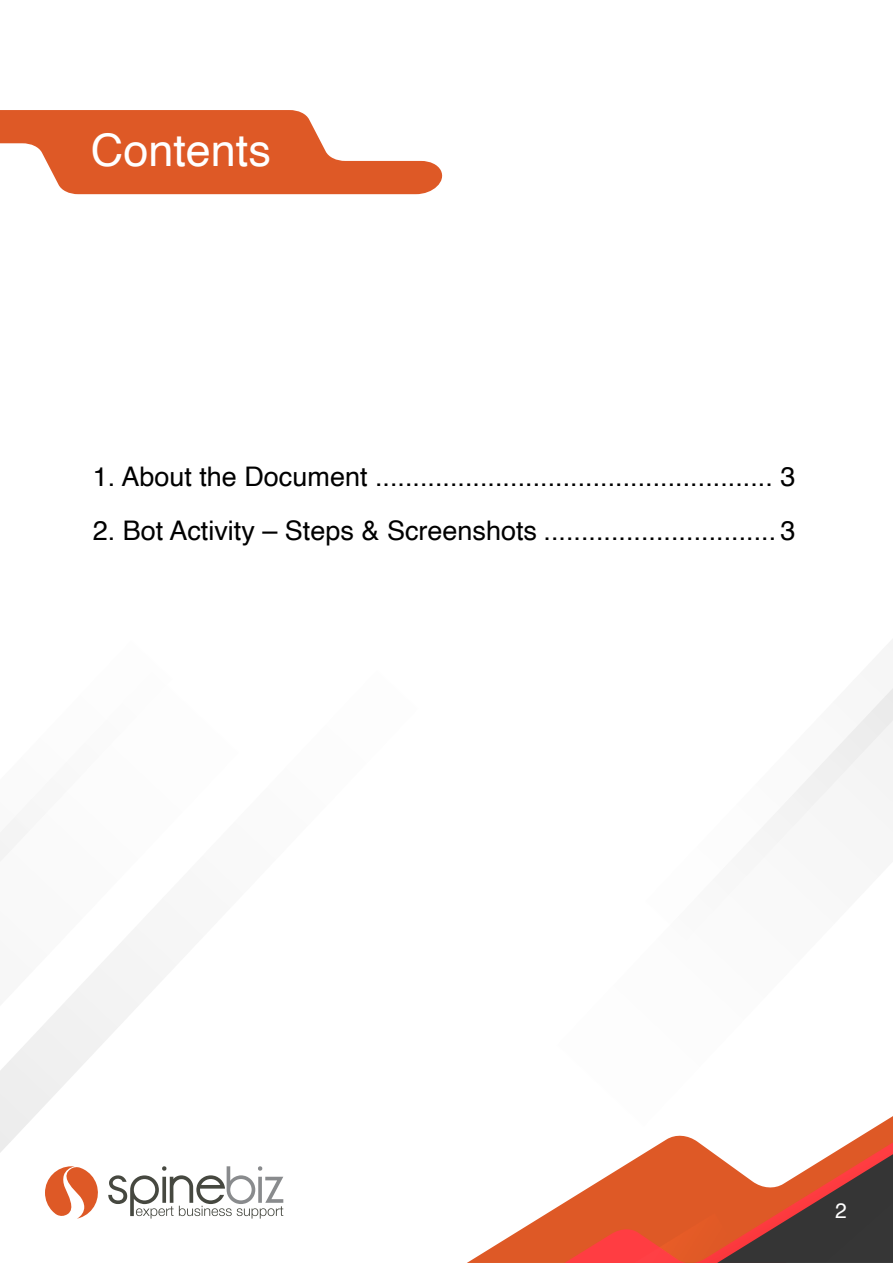
<style>
.page{position:relative;width:893px;height:1263px;background:#fff}
.page>*{position:absolute;margin:0;border:0;box-sizing:border-box;transform-origin:0 0}
.t1{font:45px "Helvetica";color:#fff}
.t2{font:27px "Helvetica";color:#000}
.t3{font:21px "Helvetica";color:#fff}
</style>
<div class="page">
<svg style="left:467px;top:1127px;width:426px;height:136px"></svg>
<svg style="left:504px;top:1142px;width:389px;height:121px"></svg>
<svg style="left:0;top:110px;width:443px;height:84px"></svg>
<svg style="left:762px;top:688px;width:131px;height:155px"></svg>
<svg style="left:0;top:818px;width:163px;height:327px"></svg>
<svg style="left:108px;top:1166px;width:175px;height:52px"></svg>
<svg style="left:45px;top:1166px;width:53px;height:52px"></svg>
<h1 class="t1" style="left:91px;top:115px;width:182px">Contents</h1>
<p class="t2" style="left:93px;top:456px;width:704px">1. About the Document ..................................................... 3</p>
<p class="t2" style="left:93px;top:509px;width:704px">2. Bot Activity – Steps &amp; Screenshots ............................... 3</p>
<p class="t3" style="left:835px;top:1194px;width:13px">2</p>
</div>
